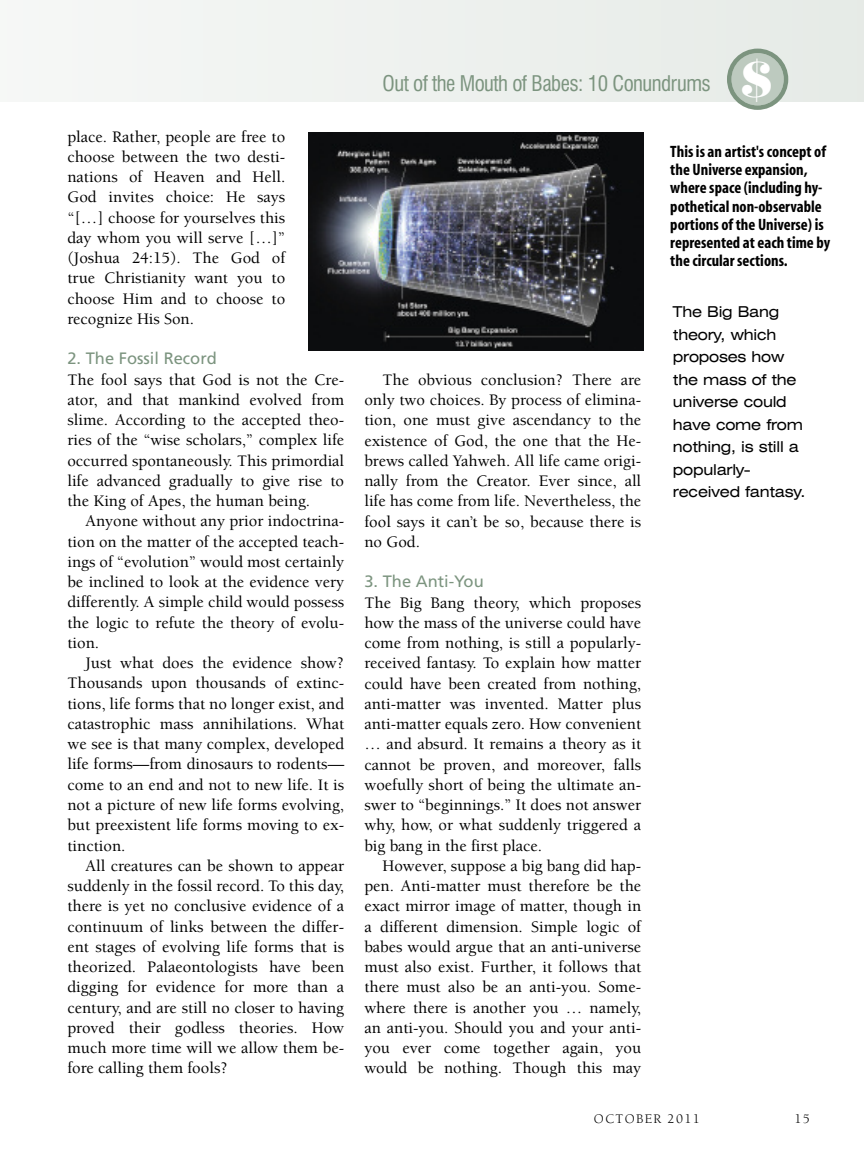
<style>
.page{position:relative;width:864px;height:1161px;background:#fff}
.page>*{position:absolute;margin:0;border:0;box-sizing:border-box;transform-origin:0 0}
.t1{font:48px "Elephant";color:#fff}
.t2{font:condensed 21px "Swiss 721 BT";letter-spacing:-.025em;color:#7c947f}
.t3{font:500 16.5px/20.2px "Berkeley";color:#000;text-align:justify}
.t4{font:700 condensed 16.5px/18.1px "Myriad";color:#000}
.t5{font:16.5px "Frutiger";color:#7c947f}
.t6{font:expanded 15px/22.5px "Swiss 721 BT";letter-spacing:-.015em;color:#000}
.t7{font:13.5px "Berkeley";letter-spacing:.105em;color:#000}
</style>
<div class="page">
<div style="left:78px;top:0;width:786px;height:102px;background:#edf1ee"></div>
<svg style="left:727px;top:49px;width:61px;height:61px;background:#b9c7bb"></svg>
<div style="left:308px;top:131px;width:336px;height:221px;background:#0c0d0f"></div>
<img style="left:315px;top:134px;width:300px;height:215px">
<p class="t3" style="left:67px;top:128px;width:219px">place. Rather, people are free to choose between the two desti&shy;nations of Heaven and Hell.<br>God invites choice: He says “[…] choose for yourselves this day whom you will serve […]” (Joshua 24:15). The God of true Christianity want you to choose Him and to choose to recognize His Son.</p>
<p class="t5" style="left:67px;top:352px;width:151px">2. The Fossil Record</p>
<p class="t3" style="left:67px;top:371px;width:278px">The fool says that God is not the Cre&shy;ator, and that mankind evolved from slime. According to the accepted theo&shy;ries of the “wise scholars,” complex life occurred spontaneously. This primordial life advanced gradually to give rise to the King of Apes, the human being.</p>
<p class="t3" style="left:67px;top:513px;width:278px;text-indent:18px">Anyone without any prior indoctrina&shy;tion on the matter of the accepted teach&shy;ings of “evolution” would most certainly be inclined to look at the evidence very differently. A simple child would possess the logic to refute the theory of evolu&shy;tion.</p>
<p class="t3" style="left:67px;top:654px;width:278px;text-indent:18px">Just what does the evidence show?<br>Thousands upon thousands of extinc&shy;tions, life forms that no longer exist, and catastrophic mass annihilations. What we see is that many complex, developed life forms—from dinosaurs to rodents— come to an end and not to new life. It is not a picture of new life forms evolving, but preexistent life forms moving to ex&shy;tinction.</p>
<p class="t3" style="left:67px;top:857px;width:278px;text-indent:18px">All creatures can be shown to appear suddenly in the fossil record. To this day, there is yet no conclusive evidence of a continuum of links between the differ&shy;ent stages of evolving life forms that is theorized. Palaeontologists have been digging for evidence for more than a century, and are still no closer to having proved their godless theories. How much more time will we allow them be&shy;fore calling them fools?</p>
<p class="t2" style="left:383px;top:75px;width:330px">Out of the Mouth of Babes: 10 Conundrums</p>
<h1 class="t1" style="left:740px;top:50px;width:36px">$</h1>
<p class="t3" style="left:364px;top:371px;width:278px;text-indent:18px">The obvious conclusion? There are only two choices. By process of elimina&shy;tion, one must give ascendancy to the existence of God, the one that the He&shy;brews called Yahweh. All life came origi&shy;nally from the Creator. Ever since, all life has come from life. Nevertheless, the fool says it can’t be so, because there is no God.</p>
<p class="t5" style="left:364px;top:575px;width:121px">3. The Anti-You</p>
<p class="t3" style="left:364px;top:594px;width:278px">The Big Bang theory, which proposes how the mass of the universe could have come from nothing, is still a popularly&shy;received fantasy. To explain how matter could have been created from nothing, anti-matter was invented. Matter plus anti-matter equals zero. How convenient … and absurd. It remains a theory as it cannot be proven, and moreover, falls woefully short of being the ultimate an&shy;swer to “beginnings.” It does not answer why, how, or what suddenly triggered a big bang in the first place.</p>
<p class="t3" style="left:364px;top:857px;width:278px;text-indent:18px">However, suppose a big bang did hap&shy;pen. Anti-matter must therefore be the exact mirror image of matter, though in a different dimension. Simple logic of babes would argue that an anti-universe must also exist. Further, it follows that there must also be an anti-you. Some&shy;where there is another you … namely, an anti-you. Should you and your anti&shy;you ever come together again, you would be nothing. Though this may</p>
<p class="t4" style="left:670px;top:144px;width:161px">This is an artist's concept of the Universe expansion, where space (including hy&shy;pothetical non-observable portions of the Universe) is represented at each time by the circular sections.</p>
<p class="t6" style="left:673px;top:302px;width:134px">The Big Bang theory, which proposes how the mass of the universe could have come from nothing, is still a popularly&shy;received fantasy.</p>
<p class="t7" style="left:594px;top:1113px;width:107px">OCTOBER 2011</p>
<p class="t7" style="left:795px;top:1113px;width:17px">15</p>
</div>
